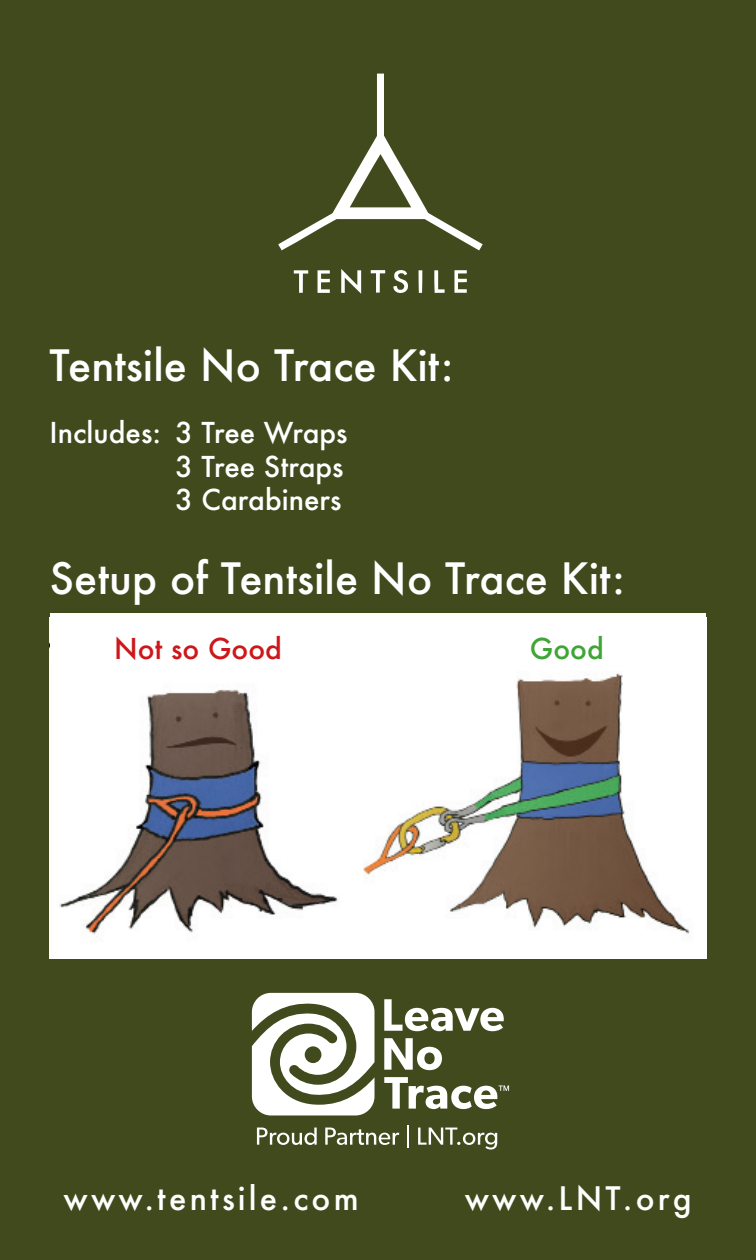
<style>
.page{position:relative;width:756px;height:1260px;background:#414a1d}
.page>*{position:absolute;margin:0;border:0;box-sizing:border-box;transform-origin:0 0}
.t1{font:500 42px "Futura";color:#fff}
.t2{font:500 31.5px "Futura";letter-spacing:.1em;color:#fff}
.t3{font:500 28px "Futura";color:#fff}
.t4{font:500 28px "Futura";color:#cd171a}
.t5{font:500 28px "Futura";color:#3fa535}
</style>
<div class="page">
<svg style="left:278px;top:74px;width:205px;height:176px"></svg>
<svg style="left:341px;top:269px;width:20px;height:25px"></svg>
<svg style="left:393px;top:270px;width:15px;height:23px"></svg>
<svg style="left:294px;top:270px;width:14px;height:23px"></svg>
<svg style="left:318px;top:270px;width:12px;height:23px"></svg>
<svg style="left:419px;top:270px;width:3px;height:23px"></svg>
<svg style="left:434px;top:270px;width:11px;height:23px"></svg>
<svg style="left:454px;top:270px;width:13px;height:23px"></svg>
<svg style="left:371px;top:270px;width:14px;height:23px"></svg>
<img style="left:50px;top:618px;width:656px;height:340px">
<svg style="left:384px;top:999px;width:120px;height:32px"></svg>
<svg style="left:384px;top:1038px;width:58px;height:32px"></svg>
<svg style="left:384px;top:1077px;width:125px;height:32px"></svg>
<svg style="left:252px;top:993px;width:123px;height:122px"></svg>
<svg style="left:257px;top:1128px;width:60px;height:17px"></svg>
<svg style="left:325px;top:1128px;width:74px;height:17px"></svg>
<hr style="left:407px;top:1125px;width:2px;height:23px;background:#fff">
<svg style="left:418px;top:1128px;width:79px;height:22px"></svg>
<div style="left:50px;top:613px;width:655px;height:52px;background:#fff"></div>
<p class="t1" style="left:50px;top:337px;width:406px">Tentsile No Trace Kit:</p>
<p class="t3" style="left:50px;top:413px;width:300px">Includes: 3 Tree Wraps</p>
<p class="t3" style="left:176px;top:447px;width:170px">3 Tree Straps</p>
<p class="t3" style="left:176px;top:481px;width:167px">3 Carabiners</p>
<p class="t1" style="left:50px;top:550px;width:577px">Setup of Tentsile No Trace Kit:</p>
<p class="t4" style="left:114px;top:629px;width:170px">Not so Good</p>
<p class="t5" style="left:530px;top:629px;width:76px">Good</p>
<p class="t2" style="left:63px;top:1176px;width:297px">www.tentsile.com</p>
<p class="t2" style="left:465px;top:1176px;width:228px">www.LNT.org</p>
</div>
